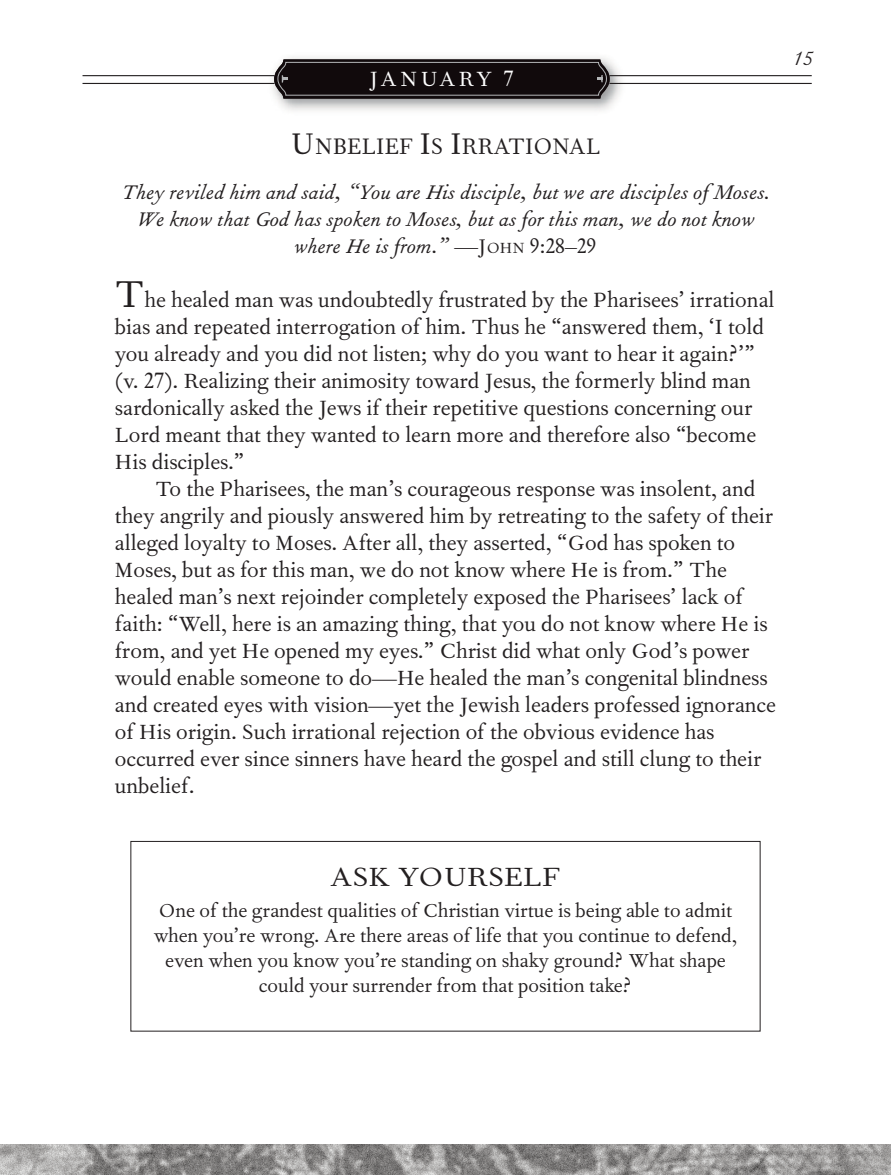
<style>
.page{position:relative;width:891px;height:1175px;background:#fff}
.page>*{position:absolute;margin:0;border:0;box-sizing:border-box;transform-origin:0 0}
.t1{font:31.72px "Fournier";color:#231f20;scale:1.06 1}
.t2{font:27px "Fournier";color:#231f20;scale:.95 1}
.t3{font:24.75px/27px "Fournier";color:#231f20}
.t4{font:24.75px "Fournier";letter-spacing:.105em;color:#fff}
.t5{font:italic 23.62px/27px "Fournier";color:#231f20;text-align:center}
.t6{font:22.5px/24.8px "Fournier";color:#231f20;text-align:center}
.t7{font:italic 22.5px "Fournier";color:#231f20}
.s1{font-size:36px}
.s2{font-style:normal}
.s3{font-style:normal;font-size:17.78px}
.s4{font-size:45px}
</style>
<div class="page">
<div style="left:130px;top:841px;width:630px;height:190px;border:1px solid #231f20"></div>
<img style="left:264px;top:57px;width:366px;height:54px">
<svg style="left:274px;top:59px;width:336px;height:40px;background:#201a1c"></svg>
<hr style="left:83px;top:75px;width:192px;height:1px;background:#231f20">
<hr style="left:83px;top:83px;width:192px;height:1px;background:#231f20">
<hr style="left:609px;top:75px;width:203px;height:1px;background:#231f20">
<hr style="left:609px;top:83px;width:203px;height:1px;background:#231f20">
<img style="left:0;top:1144px;width:891px;height:30px">
<p class="t4" style="left:369px;top:70px;width:146px">JANUARY 7</p>
<p class="t2" style="left:290px;top:136px;width:328px"><span class="s1">U</span>NBELIEF <span class="s1">I</span>S <span class="s1">I</span>RRATIONAL</p>
<p class="t5" style="left:122px;top:180px;width:649px">They reviled him and said, “You are His disciple, but we are disciples of Moses.<br>We know that God has spoken to Moses, but as for this man, we do not know where He is from.” <span class="s2">—J</span><span class="s3">OHN</span> <span class="s2">9:28–29</span></p>
<p class="t3" style="left:115px;top:288px;width:661px"><span class="s4">T</span>he healed man was undoubtedly frustrated by the Pharisees’ irrational bias and repeated interrogation of him. Thus he “answered them, ‘I told you already and you did not listen; why do you want to hear it again?’” (v. 27). Realizing their animosity toward Jesus, the formerly blind man sardonically asked the Jews if their repetitive questions concerning our Lord meant that they wanted to learn more and therefore also “become His disciples.”</p>
<p class="t3" style="left:115px;top:477px;width:662px;text-indent:40px">To the Pharisees, the man’s courageous response was insolent, and they angrily and piously answered him by retreating to the safety of their alleged loyalty to Moses. After all, they asserted, “God has spoken to Moses, but as for this man, we do not know where He is from.” The healed man’s next rejoinder completely exposed the Pharisees’ lack of faith: “Well, here is an amazing thing, that you do not know where He is from, and yet He opened my eyes.” Christ did what only God’s power would enable someone to do—He healed the man’s congenital blindness and created eyes with vision—yet the Jewish leaders professed ignorance of His origin. Such irrational rejection of the obvious evidence has occurred ever since sinners have heard the gospel and still clung to their unbelief.</p>
<p class="t7" style="left:792px;top:51px;width:21px">15</p>
<p class="t1" style="left:331px;top:865px;width:218px">ASK YOURSELF</p>
<p class="t6" style="left:154px;top:900px;width:585px">One of the grandest qualities of Christian virtue is being able to admit when you’re wrong. Are there areas of life that you continue to defend, even when you know you’re standing on shaky ground? What shape could your surrender from that position take?</p>
</div>
